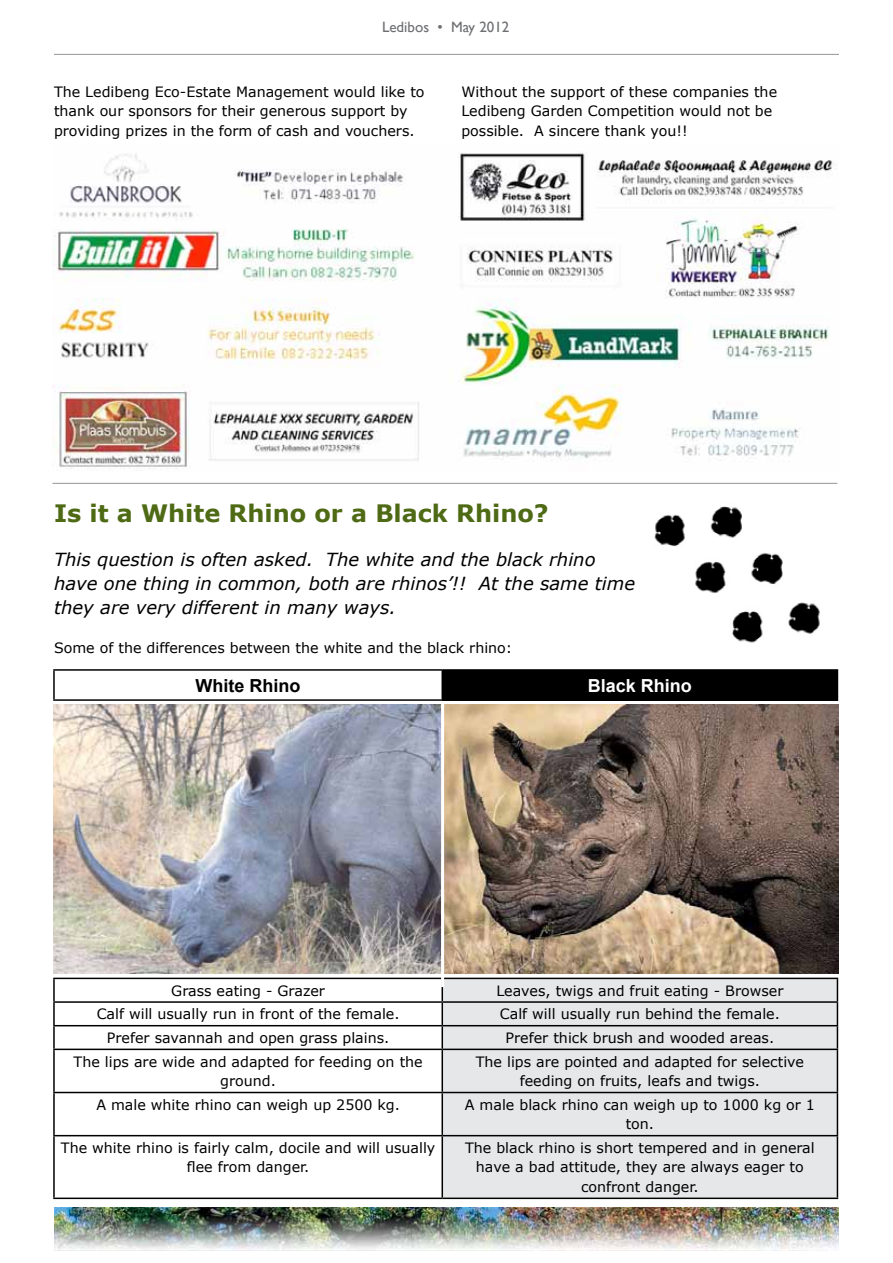
<style>
.page{position:relative;width:893px;height:1263px;background:#fff}
.page>*{position:absolute;margin:0;border:0;box-sizing:border-box;transform-origin:0 0}
.t1{font:700 24px "Verdana";color:#4e6a14}
.t2{font:italic 18px/24px "Verdana";color:#000}
.t3{font:700 18px "Arial";color:#000}
.t4{font:700 18px "Arial";color:#fff}
.t5{font:15px "Gill Sans";color:#6d6e71}
.t6{font:14.25px/19.5px "Verdana";color:#000;text-align:center}
</style>
<div class="page">
<img style="left:54px;top:1208px;width:785px;height:43px">
<hr style="left:54px;top:54px;width:785px;height:1px;background:#939598">
<img style="left:52px;top:152px;width:784px;height:319px">
<hr style="left:52px;top:483px;width:785px;height:1px;background:#939598">
<div style="left:443px;top:979px;width:394px;height:218px;background:#e6e7e8"></div>
<hr style="left:53px;top:978px;width:389px;height:1px;background:#000">
<hr style="left:53px;top:979px;width:2px;height:22px;background:#000">
<hr style="left:442px;top:978px;width:396px;height:1px;background:#000">
<hr style="left:53px;top:1001px;width:389px;height:2px;background:#000">
<hr style="left:53px;top:1003px;width:2px;height:22px;background:#000">
<hr style="left:442px;top:1001px;width:396px;height:2px;background:#000">
<hr style="left:53px;top:1025px;width:389px;height:1px;background:#000">
<hr style="left:53px;top:1026px;width:2px;height:22px;background:#000">
<hr style="left:442px;top:1025px;width:396px;height:1px;background:#000">
<svg style="left:442px;top:987px;width:1px;height:61px"></svg>
<svg style="left:837px;top:979px;width:1px;height:69px"></svg>
<hr style="left:53px;top:1048px;width:389px;height:2px;background:#000">
<hr style="left:53px;top:1050px;width:2px;height:42px;background:#000">
<hr style="left:442px;top:1048px;width:396px;height:2px;background:#000">
<hr style="left:442px;top:1050px;width:1px;height:42px;background:#000">
<hr style="left:837px;top:1050px;width:1px;height:42px;background:#000">
<hr style="left:53px;top:1092px;width:389px;height:1px;background:#000">
<hr style="left:53px;top:1093px;width:2px;height:42px;background:#000">
<hr style="left:442px;top:1092px;width:396px;height:1px;background:#000">
<hr style="left:442px;top:1093px;width:1px;height:42px;background:#000">
<hr style="left:837px;top:1093px;width:1px;height:42px;background:#000">
<hr style="left:53px;top:1135px;width:389px;height:1px;background:#000">
<hr style="left:53px;top:1136px;width:2px;height:61px;background:#000">
<hr style="left:442px;top:1135px;width:396px;height:1px;background:#000">
<hr style="left:442px;top:1136px;width:1px;height:61px;background:#000">
<hr style="left:837px;top:1136px;width:1px;height:61px;background:#000">
<hr style="left:53px;top:1197px;width:389px;height:2px;background:#000">
<hr style="left:442px;top:1197px;width:396px;height:2px;background:#000">
<img style="left:53px;top:704px;width:785px;height:270px">
<hr style="left:441px;top:685px;width:3px;height:302px;background:#fff">
<div style="left:442px;top:670px;width:395px;height:30px;background:#000"></div>
<hr style="left:53px;top:669px;width:389px;height:2px;background:#000">
<hr style="left:53px;top:671px;width:2px;height:28px;background:#000">
<hr style="left:442px;top:669px;width:396px;height:2px;background:#000">
<svg style="left:837px;top:671px;width:1px;height:28px"></svg>
<hr style="left:53px;top:699px;width:389px;height:2px;background:#000">
<hr style="left:442px;top:699px;width:396px;height:2px;background:#000">
<img style="left:654px;top:506px;width:166px;height:137px">
<p class="t5" style="left:382px;top:18px;width:129px">Ledibos • May 2012</p>
<p class="t6" style="left:54px;top:82px;width:372px;text-align:left">The Ledibeng Eco-Estate Management would like to thank our sponsors for their generous support by providing prizes in the form of cash and vouchers.</p>
<p class="t6" style="left:461px;top:82px;width:317px;text-align:left">Without the support of these companies the<br>Ledibeng Garden Competition would not be possible. A sincere thank you!!</p>
<h1 class="t1" style="left:54px;top:498px;width:496px">Is it a White Rhino or a Black Rhino?</h1>
<p class="t2" style="left:54px;top:547px;width:583px">This question is often asked. The white and the black rhino have one thing in common, both are rhinos’!! At the same time they are very different in many ways.</p>
<p class="t6" style="left:54px;top:638px;width:460px">Some of the differences between the white and the black rhino:</p>
<p class="t3" style="left:196px;top:673px;width:106px">White Rhino</p>
<p class="t4" style="left:588px;top:673px;width:106px">Black Rhino</p>
<p class="t6" style="left:171px;top:981px;width:155px">Grass eating - Grazer</p>
<p class="t6" style="left:496px;top:981px;width:289px">Leaves, twigs and fruit eating - Browser</p>
<p class="t6" style="left:97px;top:1004px;width:304px">Calf will usually run in front of the female.</p>
<p class="t6" style="left:500px;top:1004px;width:282px">Calf will usually run behind the female.</p>
<p class="t6" style="left:107px;top:1028px;width:284px">Prefer savannah and open grass plains.</p>
<p class="t6" style="left:506px;top:1028px;width:270px">Prefer thick brush and wooded areas.</p>
<p class="t6" style="left:74px;top:1052px;width:351px">The lips are wide and adapted for feeding on the ground.</p>
<p class="t6" style="left:476px;top:1052px;width:330px">The lips are pointed and adapted for selective feeding on fruits, leafs and twigs.</p>
<p class="t6" style="left:96px;top:1095px;width:305px">A male white rhino can weigh up 2500 kg.</p>
<p class="t6" style="left:465px;top:1095px;width:352px">A male black rhino can weigh up to 1000 kg or 1 ton.</p>
<p class="t6" style="left:61px;top:1138px;width:376px">The white rhino is fairly calm, docile and will usually flee from danger.</p>
<p class="t6" style="left:465px;top:1138px;width:351px">The black rhino is short tempered and in general have a bad attitude, they are always eager to confront danger.</p>
</div>
